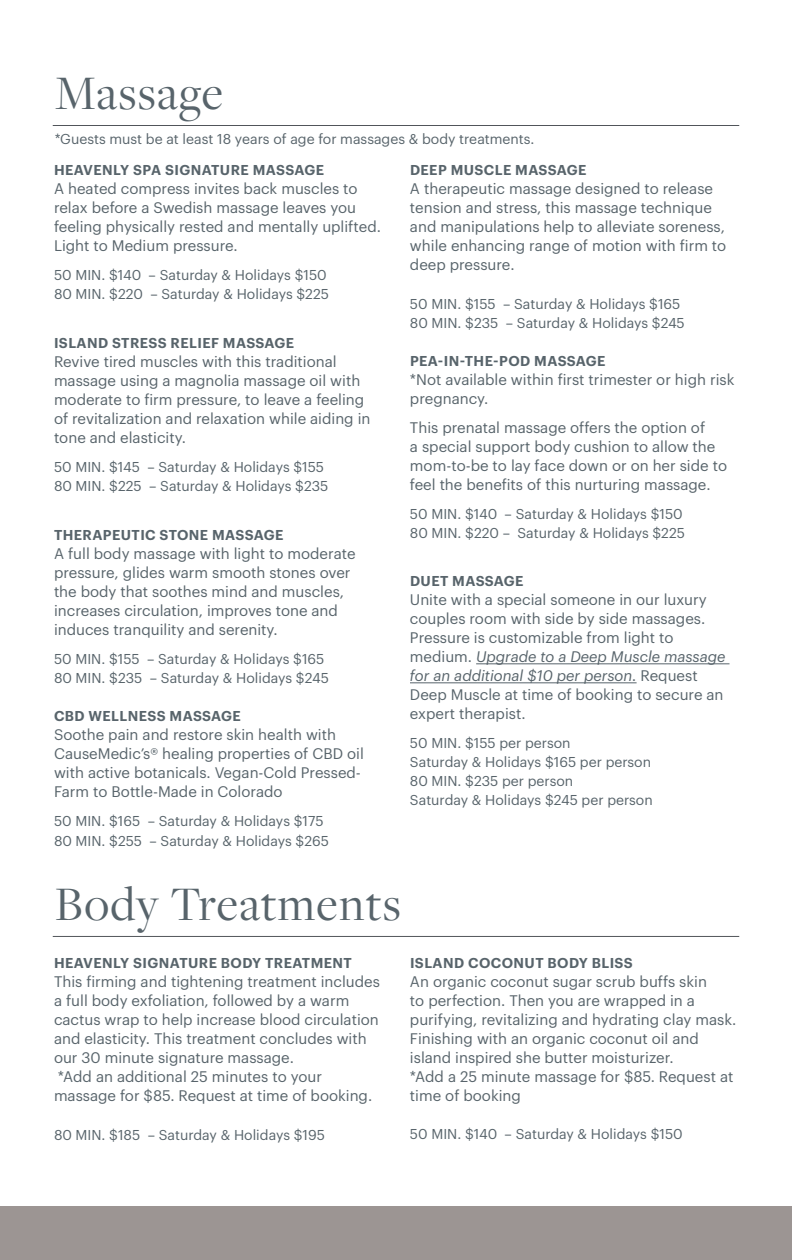
<style>
.page{position:relative;width:792px;height:1260px;background:#fff}
.page>*{position:absolute;margin:0;border:0;box-sizing:border-box;transform-origin:0 0}
.t1{font:50px "Freight Disp Pro";letter-spacing:.025em;color:#58646b}
.t2{font:15px/19px "Graphik Starwood";color:#58646b}
.t3{font:14px/19px "Graphik Starwood";color:#58646b}
.t4{font:600 14px "Graphik Starwood";letter-spacing:.03em;color:#58646b}
.s1{font-style:italic}
</style>
<div class="page">
<div style="left:0;top:1206px;width:792px;height:54px;background:#9c9593"></div>
<hr style="left:476px;top:663px;width:254px;height:1px;background:#58646b">
<hr style="left:410px;top:682px;width:227px;height:1px;background:#58646b">
<hr style="left:53px;top:125px;width:686px;height:1px;background:#51555a">
<hr style="left:53px;top:936px;width:686px;height:1px;background:#51555a">
<p class="t1" style="left:55px;top:61px;width:170px">Massage</p>
<p class="t3" style="left:55px;top:128px;width:481px">*Guests must be at least 18 years of age for massages &amp; body treatments.</p>
<p class="t4" style="left:54px;top:160px;width:271px">HEAVENLY SPA SIGNATURE MASSAGE</p>
<p class="t2" style="left:54px;top:178px;width:329px">A heated compress invites back muscles to relax before a Swedish massage leaves you feeling physically rested and mentally uplifted.<br>Light to Medium pressure.</p>
<p class="t3" style="left:54px;top:265px;width:277px">50 MIN. $140 – Saturday &amp; Holidays $150<br>80 MIN. $220 – Saturday &amp; Holidays $225</p>
<p class="t4" style="left:54px;top:333px;width:242px">ISLAND STRESS RELIEF MASSAGE</p>
<p class="t2" style="left:54px;top:351px;width:318px">Revive tired muscles with this traditional massage using a magnolia massage oil with moderate to firm pressure, to leave a feeling of revitalization and relaxation while aiding in tone and elasticity.</p>
<p class="t3" style="left:54px;top:457px;width:276px">50 MIN. $145 – Saturday &amp; Holidays $155<br>80 MIN. $225 – Saturday &amp; Holidays $235</p>
<p class="t4" style="left:54px;top:525px;width:231px">THERAPEUTIC STONE MASSAGE</p>
<p class="t2" style="left:54px;top:543px;width:303px">A full body massage with light to moderate pressure, glides warm smooth stones over the body that soothes mind and muscles, increases circulation, improves tone and induces tranquility and serenity.</p>
<p class="t3" style="left:54px;top:649px;width:276px">50 MIN. $155 – Saturday &amp; Holidays $165<br>80 MIN. $235 – Saturday &amp; Holidays $245</p>
<p class="t4" style="left:54px;top:706px;width:188px">CBD WELLNESS MASSAGE</p>
<p class="t2" style="left:54px;top:724px;width:311px">Soothe pain and restore skin health with CauseMedic’s® healing properties of CBD oil with active botanicals. Vegan-Cold Pressed-Farm to Bottle-Made in Colorado</p>
<p class="t3" style="left:54px;top:810px;width:276px;line-height:20px">50 MIN. $165 – Saturday &amp; Holidays $175<br>80 MIN. $255 – Saturday &amp; Holidays $265</p>
<p class="t4" style="left:410px;top:160px;width:178px">DEEP MUSCLE MASSAGE</p>
<p class="t2" style="left:410px;top:178px;width:318px">A therapeutic massage designed to release tension and stress, this massage technique and manipulations help to alleviate soreness, while enhancing range of motion with firm to deep pressure.</p>
<p class="t3" style="left:410px;top:294px;width:276px">50 MIN. $155 – Saturday &amp; Holidays $165<br>80 MIN. $235 – Saturday &amp; Holidays $245</p>
<p class="t4" style="left:410px;top:351px;width:197px">PEA-IN-THE-POD MASSAGE</p>
<p class="t2" style="left:410px;top:369px;width:326px">*Not available within first trimester or high risk pregnancy.</p>
<p class="t2" style="left:410px;top:417px;width:319px">This prenatal massage offers the option of<br>a special support body cushion to allow the mom-to-be to lay face down or on her side to feel the benefits of this nurturing massage.</p>
<p class="t3" style="left:410px;top:504px;width:277px">50 MIN. $140 – Saturday &amp; Holidays $150<br>80 MIN. $220 – Saturday &amp; Holidays $225</p>
<p class="t4" style="left:410px;top:571px;width:115px">DUET MASSAGE</p>
<p class="t2" style="left:410px;top:589px;width:317px">Unite with a special someone in our luxury couples room with side by side massages.<br>Pressure is customizable from light to medium. <span class="s1">Upgrade to a Deep Muscle massage for an additional $10 per person.</span> Request Deep Muscle at time of booking to secure an expert therapist.</p>
<p class="t3" style="left:410px;top:733px;width:244px">50 MIN. $155 per person<br>Saturday &amp; Holidays $165 per person<br>80 MIN. $235 per person<br>Saturday &amp; Holidays $245 per person</p>
<p class="t1" style="left:55px;top:872px;width:348px">Body Treatments</p>
<p class="t4" style="left:54px;top:953px;width:299px">HEAVENLY SIGNATURE BODY TREATMENT</p>
<p class="t2" style="left:54px;top:971px;width:328px">This firming and tightening treatment includes a full body exfoliation, followed by a warm cactus wrap to help increase blood circulation and elasticity. This treatment concludes with our 30 minute signature massage.<br>*Add an additional 25 minutes to your massage for $85. Request at time of booking.</p>
<p class="t3" style="left:54px;top:1125px;width:272px">80 MIN. $185 – Saturday &amp; Holidays $195</p>
<p class="t4" style="left:410px;top:953px;width:224px">ISLAND COCONUT BODY BLISS</p>
<p class="t2" style="left:410px;top:971px;width:328px">An organic coconut sugar scrub buffs skin<br>to perfection. Then you are wrapped in a purifying, revitalizing and hydrating clay mask.<br>Finishing with an organic coconut oil and island inspired she butter moisturizer.<br>*Add a 25 minute massage for $85. Request at time of booking</p>
<p class="t3" style="left:410px;top:1124px;width:274px">50 MIN. $140 – Saturday &amp; Holidays $150</p>
</div>
